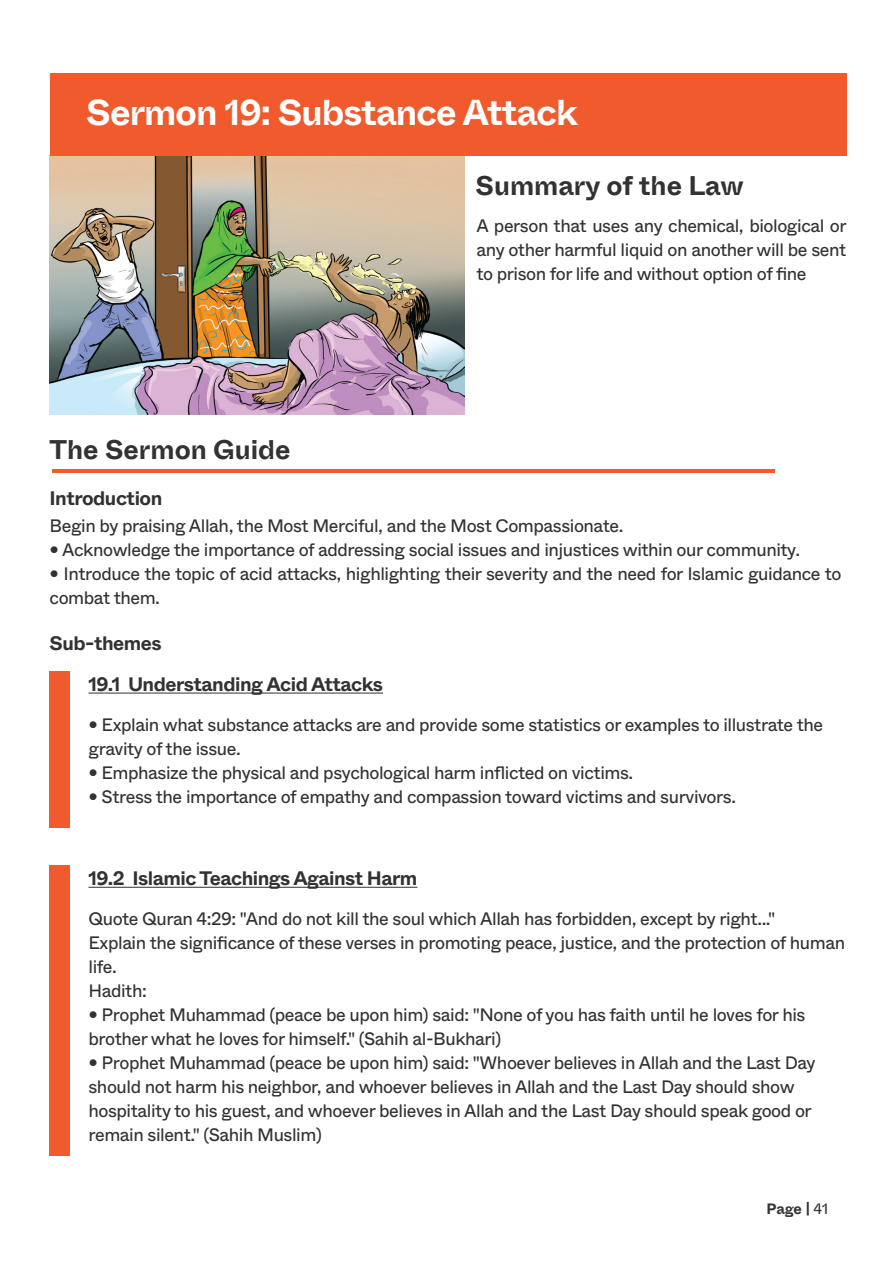
<style>
.page{position:relative;width:893px;height:1263px;background:#fff}
.page>*{position:absolute;margin:0;border:0;box-sizing:border-box;transform-origin:0 0}
.t1{font:700 36px "ABC Whyte Inktrap";letter-spacing:-.025em;color:#fff}
.t2{font:700 27px "ABC Whyte Inktrap";color:#333132}
.t3{font:700 19.5px "ABC Whyte";letter-spacing:-.025em;color:#333132}
.t4{font:18px/24px "ABC Whyte";letter-spacing:-.025em;color:#333132}
.t5{font:700 15px "ABC Whyte Inktrap";color:#333132}
.s1{font-weight:400}
</style>
<div class="page">
<hr style="left:89px;top:692px;width:294px;height:1px;background:#333132">
<div style="left:50px;top:671px;width:20px;height:157px;background:#f15a2d"></div>
<hr style="left:89px;top:887px;width:328px;height:1px;background:#333132">
<div style="left:50px;top:866px;width:20px;height:290px;background:#f15a2d"></div>
<img style="left:50px;top:156px;width:414px;height:258px">
<div style="left:50px;top:73px;width:796px;height:83px;background:#f15a2d"></div>
<hr style="left:52px;top:469px;width:723px;height:3px;background:#f15a2d">
<h1 class="t1" style="left:86px;top:89px;width:493px">Sermon 19: Substance Attack</h1>
<h2 class="t2" style="left:476px;top:168px;width:270px">Summary of the Law</h2>
<h2 class="t2" style="left:50px;top:432px;width:242px">The Sermon Guide</h2>
<p class="t3" style="left:50px;top:485px;width:114px">Introduction</p>
<p class="t4" style="left:476px;top:214px;width:372px;text-align:justify">A person that uses any chemical, biological or any other harmful liquid on another will be sent to prison for life and without option of fine</p>
<p class="t4" style="left:50px;top:514px;width:575px">Begin by praising Allah, the Most Merciful, and the Most Compassionate.</p>
<p class="t4" style="left:50px;top:537px;width:752px">• Acknowledge the importance of addressing social issues and injustices within our community.</p>
<p class="t4" style="left:50px;top:561px;width:793px">• Introduce the topic of acid attacks, highlighting their severity and the need for Islamic guidance to combat them.</p>
<p class="t3" style="left:50px;top:631px;width:114px">Sub-themes</p>
<p class="t3" style="left:89px;top:672px;width:296px">19.1 Understanding Acid Attacks</p>
<p class="t4" style="left:89px;top:713px;width:736px">• Explain what substance attacks are and provide some statistics or examples to illustrate the gravity of the issue.</p>
<p class="t4" style="left:89px;top:761px;width:546px">• Emphasize the physical and psychological harm inflicted on victims.</p>
<p class="t4" style="left:89px;top:785px;width:649px">• Stress the importance of empathy and compassion toward victims and survivors.</p>
<p class="t3" style="left:89px;top:866px;width:330px">19.2 Islamic Teachings Against Harm</p>
<p class="t4" style="left:89px;top:907px;width:758px">Quote Quran 4:29: "And do not kill the soul which Allah has forbidden, except by right..."<br>Explain the significance of these verses in promoting peace, justice, and the protection of human life.<br>Hadith:</p>
<p class="t4" style="left:89px;top:1003px;width:718px">• Prophet Muhammad (peace be upon him) said: "None of you has faith until he loves for his brother what he loves for himself." (Sahih al-Bukhari)</p>
<p class="t4" style="left:89px;top:1051px;width:729px">• Prophet Muhammad (peace be upon him) said: "Whoever believes in Allah and the Last Day should not harm his neighbor, and whoever believes in Allah and the Last Day should show hospitality to his guest, and whoever believes in Allah and the Last Day should speak good or remain silent." (Sahih Muslim)</p>
<p class="t5" style="left:766px;top:1199px;width:63px">Page | <span class="s1">41</span></p>
</div>
